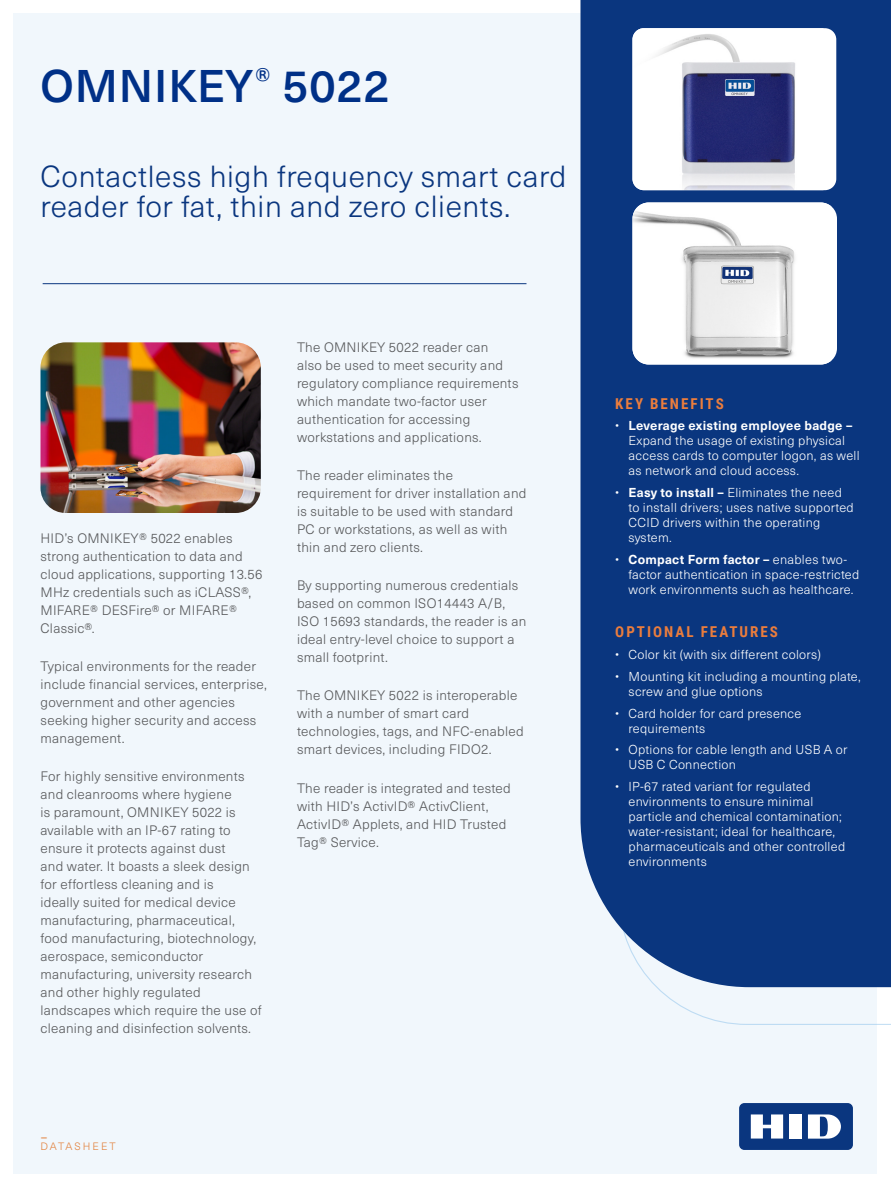
<style>
.page{position:relative;width:891px;height:1188px;background:#fff}
.page>*{position:absolute;margin:0;border:0;box-sizing:border-box;transform-origin:0 0}
.ds_1st_page_large_top_header_body{font:500 45px "Neue Haas Unica Pro";letter-spacing:.02em;color:#003087}
.ds_1st_page_section_header_body{font:300 30px/30px "Neue Haas Unica Pro";letter-spacing:.02em;color:#0a367f}
.t1{font:100 25.5px "Neue Haas Unica Pro";color:#e2813c}
.ds_blue_box_bullet_list_header_-_orange{font:700 15px "Roboto Condensed";letter-spacing:.135em;color:#eb7d3d}
.ds_main_body{font:300 13.5px/18px "Neue Haas Unica Pro";letter-spacing:.02em;color:#57585a}
.t2{font:300 12.75px/15px "Neue Haas Unica Pro";letter-spacing:.02em;color:#fff}
.t3{font:300 10.5px "Neue Haas Unica Pro";letter-spacing:.185em;color:#e2813c}
.s1{font-weight:700}
</style>
<div class="page">
<div style="left:14px;top:14px;width:864px;height:1160px;background:#f1f7fc"></div>
<div style="left:580px;top:0;width:311px;height:987px;background:#0a367f"></div>
<div style="left:739px;top:1103px;width:114px;height:47px;background:#0a367f;border-radius:5px"></div>
<div style="left:790px;top:1114px;width:12px;height:25px;background:#fff"></div>
<svg style="left:751px;top:1114px;width:32px;height:25px"></svg>
<svg style="left:808px;top:1114px;width:33px;height:25px"></svg>
<hr style="left:43px;top:283px;width:484px;height:1px;background:#0a367f">
<div style="left:632px;top:28px;width:204px;height:162px;background:#fff;border-radius:11px"></div>
<img style="left:632px;top:28px;width:192px;height:162px">
<img style="left:40px;top:342px;width:221px;height:171px">
<div style="left:632px;top:202px;width:205px;height:162px;background:#fff;border-radius:16px"></div>
<img style="left:632px;top:202px;width:199px;height:162px">
<h1 class="ds_1st_page_large_top_header_body" style="left:40px;top:59px;width:351px">OMNIKEY<sup>®</sup> 5022</h1>
<h2 class="ds_1st_page_section_header_body" style="left:40px;top:162px;width:527px">Contactless high frequency smart card reader for fat, thin and zero clients.</h2>
<p class="ds_main_body" style="left:40px;top:529px;width:223px">HID’s OMNIKEY® 5022 enables strong authentication to data and cloud applications, supporting 13.56<br>MHz credentials such as iCLASS®,<br>MIFARE® DESFire® or MIFARE®<br>Classic®.</p>
<p class="ds_main_body" style="left:40px;top:658px;width:228px">Typical environments for the reader include financial services, enterprise, government and other agencies seeking higher security and access management.</p>
<p class="ds_main_body" style="left:40px;top:768px;width:223px">For highly sensitive environments and cleanrooms where hygiene<br>is paramount, OMNIKEY 5022 is available with an IP-67 rating to ensure it protects against dust<br>and water. It boasts a sleek design for effortless cleaning and is<br>ideally suited for medical device manufacturing, pharmaceutical, food manufacturing, biotechnology, aerospace, semiconductor manufacturing, university research and other highly regulated landscapes which require the use of cleaning and disinfection solvents.</p>
<p class="ds_main_body" style="left:297px;top:338px;width:223px">The OMNIKEY 5022 reader can<br>also be used to meet security and regulatory compliance requirements which mandate two-factor user authentication for accessing workstations and applications.</p>
<p class="ds_main_body" style="left:297px;top:466px;width:231px">The reader eliminates the requirement for driver installation and is suitable to be used with standard<br>PC or workstations, as well as with thin and zero clients.</p>
<p class="ds_main_body" style="left:297px;top:577px;width:231px">By supporting numerous credentials based on common ISO14443 A/B,<br>ISO 15693 standards, the reader is an ideal entry-level choice to support a small footprint.</p>
<p class="ds_main_body" style="left:297px;top:687px;width:228px">The OMNIKEY 5022 is interoperable with a number of smart card technologies, tags, and NFC-enabled smart devices, including FIDO2.</p>
<p class="ds_main_body" style="left:297px;top:779px;width:215px">The reader is integrated and tested with HID’s ActivID® ActivClient,<br>ActivID® Applets, and HID Trusted<br>Tag® Service.</p>
<h3 class="t1" style="left:40px;top:1123px;width:9px">-</h3>
<p class="t3" style="left:40px;top:1140px;width:77px">DATASHEET</p>
<p class="ds_blue_box_bullet_list_header_-_orange" style="left:615px;top:393px;width:110px">KEY BENEFITS</p>
<p class="t2" style="left:629px;top:419px;width:233px;text-indent:-14px">• <span class="s1">Leverage existing employee badge – </span>Expand the usage of existing physical access cards to computer logon, as well as network and cloud access.</p>
<p class="t2" style="left:629px;top:485px;width:227px;text-indent:-14px">• <span class="s1">Easy to install –</span> Eliminates the need to install drivers; uses native supported<br>CCID drivers within the operating system.</p>
<p class="t2" style="left:629px;top:552px;width:232px;text-indent:-14px">• <span class="s1">Compact Form factor –</span> enables two&shy;factor authentication in space-restricted work environments such as healthcare.</p>
<p class="ds_blue_box_bullet_list_header_-_orange" style="left:615px;top:622px;width:164px">OPTIONAL FEATURES</p>
<p class="t2" style="left:615px;top:647px;width:207px">• Color kit (with six different colors)</p>
<p class="t2" style="left:629px;top:669px;width:234px;text-indent:-14px">• Mounting kit including a mounting plate, screw and glue options</p>
<p class="t2" style="left:629px;top:706px;width:174px;text-indent:-14px">• Card holder for card presence requirements</p>
<p class="t2" style="left:629px;top:743px;width:221px;text-indent:-14px">• Options for cable length and USB A or<br>USB C Connection</p>
<p class="t2" style="left:629px;top:779px;width:218px;text-indent:-14px">• IP-67 rated variant for regulated environments to ensure minimal particle and chemical contamination; water-resistant; ideal for healthcare, pharmaceuticals and other controlled environments</p>
</div>
